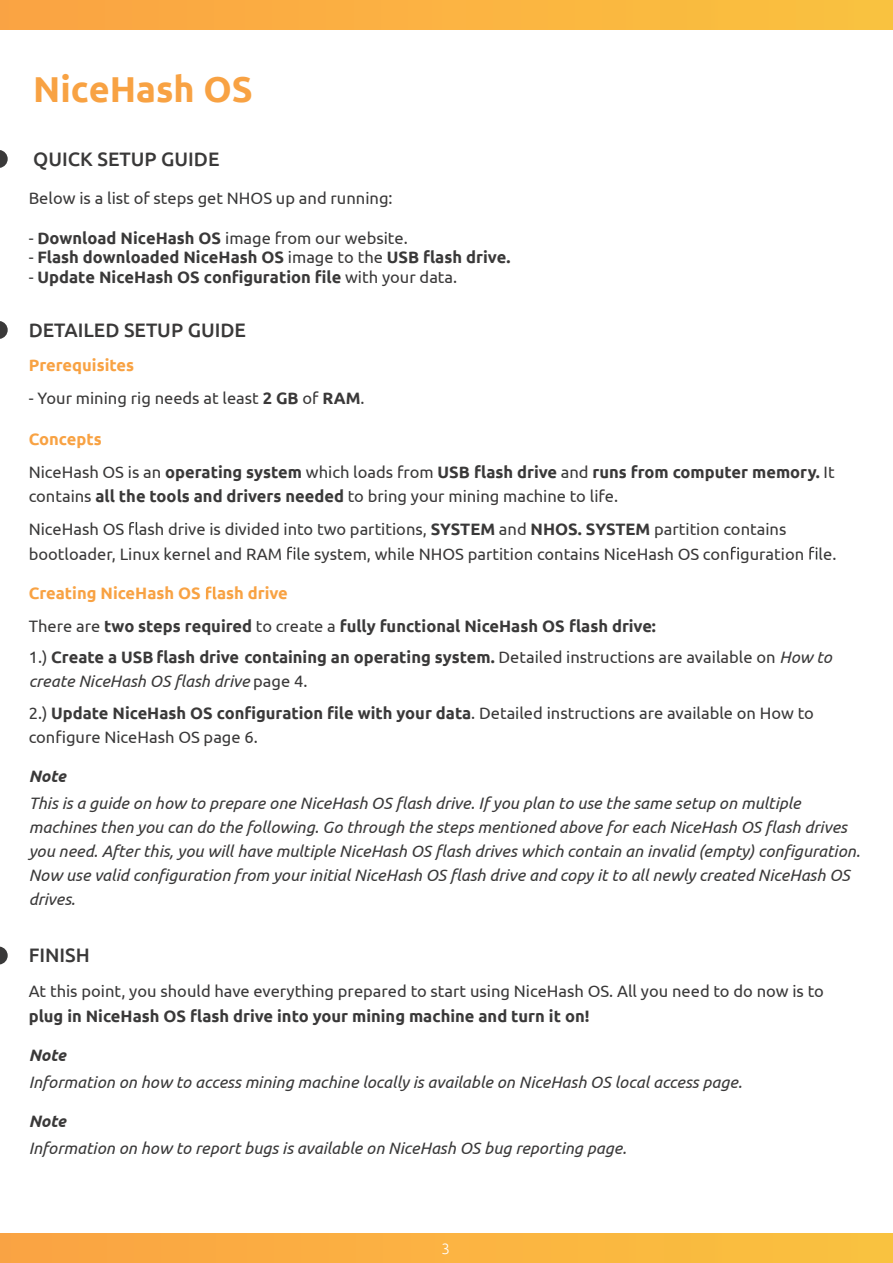
<style>
.page{position:relative;width:893px;height:1263px;background:#fff}
.page>*{position:absolute;margin:0;border:0;box-sizing:border-box;transform-origin:0 0}
.t1{font:700 36px "Ubuntu";color:#f8a243}
.t2{font:500 19.5px "Ubuntu";color:#3a3939}
.t3{font:italic 16.5px/24px "Ubuntu";color:#3a3939}
.t4{font:700 16.5px/24.8px "Ubuntu";color:#3a3939}
.t5{font:16.5px/24.8px "Ubuntu";color:#3a3939}
.t6{font:700 16.5px "Ubuntu";color:#f8a243}
.t7{font:italic 700 16.5px "Ubuntu";color:#3a3939}
.t8{font:300 15px "Ubuntu";color:#fff}
.s1{font-weight:700}
.s2{font-weight:400}
.s3{font-weight:400;font-style:italic}
</style>
<div class="page">
<div style="left:0;top:0;width:893px;height:30px;background:linear-gradient(to right,#fba343,#fac23f)"></div>
<div style="left:0;top:1233px;width:893px;height:30px;background:linear-gradient(to right,#fba343,#fac23f)"></div>
<svg style="left:129px;top:522px;width:9px;height:13px"></svg>
<svg style="left:287px;top:547px;width:8px;height:12px"></svg>
<svg style="left:731px;top:547px;width:8px;height:12px"></svg>
<svg style="left:809px;top:547px;width:8px;height:12px"></svg>
<svg style="left:206px;top:586px;width:11px;height:13px"></svg>
<svg style="left:0;top:150px;width:8px;height:18px"></svg>
<svg style="left:0;top:321px;width:8px;height:18px"></svg>
<svg style="left:0;top:947px;width:8px;height:17px"></svg>
<h1 class="t1" style="left:33px;top:67px;width:221px">NiceHash OS</h1>
<p class="t2" style="left:33px;top:146px;width:188px">QUICK SETUP GUIDE</p>
<p class="t5" style="left:29px;top:185px;width:365px">Below is a list of steps get NHOS up and running:</p>
<p class="t5" style="left:29px;top:225px;width:381px">- <span class="s1">Download NiceHash OS</span> image from our website.</p>
<p class="t4" style="left:29px;top:245px;width:483px"><span class="s2">-</span> Flash downloaded NiceHash OS <span class="s2">image to the</span> USB flash drive.</p>
<p class="t4" style="left:29px;top:265px;width:430px"><span class="s2">-</span> Update NiceHash OS configuration file <span class="s2">with your data.</span></p>
<p class="t2" style="left:29px;top:317px;width:219px">DETAILED SETUP GUIDE</p>
<p class="t6" style="left:29px;top:355px;width:107px">Prerequisites</p>
<p class="t5" style="left:29px;top:385px;width:337px">- Your mining rig needs at least <span class="s1">2 GB</span> of <span class="s1">RAM</span>.</p>
<p class="t6" style="left:29px;top:429px;width:75px">Concepts</p>
<p class="t4" style="left:29px;top:459px;width:807px"><span class="s2">NiceHash OS is an</span> operating system <span class="s2">which loads from</span> USB flash drive <span class="s2">and</span> runs from computer memory. <span class="s2">It contains</span> all the tools and drivers needed <span class="s2">to bring your mining machine to life.</span></p>
<p class="t5" style="left:29px;top:516px;width:809px">NiceHash OS ash drive is divided into two partitions, <span class="s1">SYSTEM</span> and <span class="s1">NHOS. SYSTEM</span> partition contains bootloader, Linux kernel and RAM le system, while NHOS partition contains NiceHash OS con guration le.</p>
<p class="t6" style="left:29px;top:583px;width:261px">Creating NiceHash OS ash drive</p>
<p class="t4" style="left:29px;top:613px;width:629px"><span class="s2">There are</span> two steps required <span class="s2">to create a</span> fully functional NiceHash OS flash drive:</p>
<p class="t4" style="left:29px;top:645px;width:805px;line-height:24px"><span class="s2">1.)</span> Create a USB flash drive containing an operating system. <span class="s2">Detailed instructions are available on</span> <span class="s3">How to create NiceHash OS flash drive</span> <span class="s2">page 4.</span></p>
<p class="t5" style="left:29px;top:700px;width:787px;line-height:24px">2.) <span class="s1">Update NiceHash OS configuration fi le with your data</span>. Detailed instructions are available on How to configure NiceHash OS page 6.</p>
<p class="t7" style="left:29px;top:766px;width:39px">Note</p>
<p class="t3" style="left:29px;top:790px;width:833px">This is a guide on how to prepare one NiceHash OS fl ash drive. If you plan to use the same setup on multiple machines then you can do the following. Go through the steps mentioned above for each NiceHash OS fl ash drives you need. After this, you will have multiple NiceHash OS fl ash drives which contain an invalid (empty) configuration.<br>Now use valid configuration from your initial NiceHash OS fl ash drive and copy it to all newly created NiceHash OS drives.</p>
<p class="t2" style="left:29px;top:943px;width:63px">FINISH</p>
<p class="t5" style="left:29px;top:978px;width:797px">At this point, you should have everything prepared to start using NiceHash OS. All you need to do now is to</p>
<p class="t4" style="left:29px;top:1003px;width:562px">plug in NiceHash OS fl ash drive into your mining machine and turn it on!</p>
<p class="t7" style="left:29px;top:1045px;width:39px">Note</p>
<p class="t3" style="left:29px;top:1069px;width:715px">Information on how to access mining machine locally is available on NiceHash OS local access page.</p>
<p class="t7" style="left:29px;top:1111px;width:39px">Note</p>
<p class="t3" style="left:29px;top:1135px;width:599px">Information on how to report bugs is available on NiceHash OS bug reporting page.</p>
<p class="t8" style="left:441px;top:1240px;width:10px">3</p>
</div>
